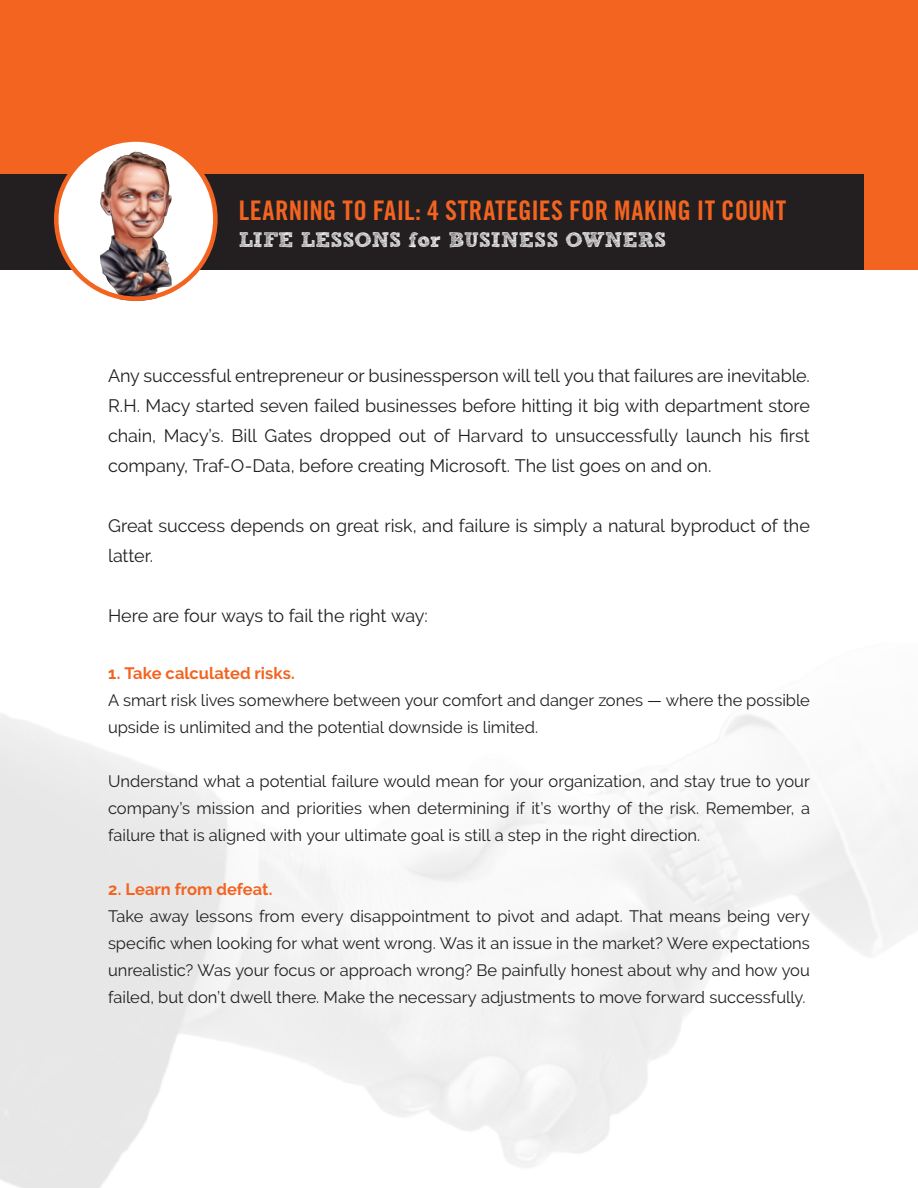
<style>
.page{position:relative;width:918px;height:1188px;background:#fff}
.page>*{position:absolute;margin:0;border:0;box-sizing:border-box;transform-origin:0 0}
.t1{font:27px "Trade Gothic LT Std Bd Cn 20";letter-spacing:.005em;color:#f36421}
.t2{font:21px "Sketch Rockwell";color:#fff}
.t3{font:18px/30px "Raleway";letter-spacing:-.005em;color:#231f20;text-align:justify}
.t4{font:16.5px/27px "Raleway";color:#231f20;text-align:justify}
.t5{font:700 16.5px "Raleway";color:#f36421}
</style>
<div class="page">
<div style="left:0;top:0;width:918px;height:270px;background:#f36421"></div>
<div style="left:0;top:175px;width:864px;height:95px;background:#231f20"></div>
<div style="left:56px;top:140px;width:159px;height:159px;background:#fff;border-radius:50%"></div>
<img style="left:99px;top:151px;width:73px;height:150px">
<div style="left:54px;top:137px;width:164px;height:164px;border:5px solid #f36421;border-radius:50%"></div>
<h1 class="t1" style="left:239px;top:194px;width:549px">LEARNING TO FAIL: 4 STRATEGIES FOR MAKING IT COUNT</h1>
<p class="t2" style="left:239px;top:228px;width:429px">LIFE LESSONS for BUSINESS OWNERS</p>
<p class="t3" style="left:108px;top:361px;width:704px">Any successful entrepreneur or businessperson will tell you that failures are inevitable.<br>R.H. Macy started seven failed businesses before hitting it big with department store chain, Macy’s. Bill Gates dropped out of Harvard to unsuccessfully launch his first company, Traf-O-Data, before creating Microsoft. The list goes on and on.</p>
<p class="t3" style="left:108px;top:511px;width:703px">Great success depends on great risk, and failure is simply a natural byproduct of the latter.</p>
<p class="t3" style="left:108px;top:601px;width:321px">Here are four ways to fail the right way:</p>
<p class="t5" style="left:108px;top:664px;width:188px">1. Take calculated risks.</p>
<p class="t4" style="left:108px;top:687px;width:704px">A smart risk lives somewhere between your comfort and danger zones — where the possible upside is unlimited and the potential downside is limited.</p>
<p class="t4" style="left:108px;top:768px;width:703px">Understand what a potential failure would mean for your organization, and stay true to your company’s mission and priorities when determining if it’s worthy of the risk. Remember, a failure that is aligned with your ultimate goal is still a step in the right direction.</p>
<p class="t5" style="left:108px;top:880px;width:166px">2. Learn from defeat.</p>
<p class="t4" style="left:108px;top:903px;width:703px">Take away lessons from every disappointment to pivot and adapt. That means being very specific when looking for what went wrong. Was it an issue in the market? Were expectations unrealistic? Was your focus or approach wrong? Be painfully honest about why and how you failed, but don’t dwell there. Make the necessary adjustments to move forward successfully.</p>
</div>
